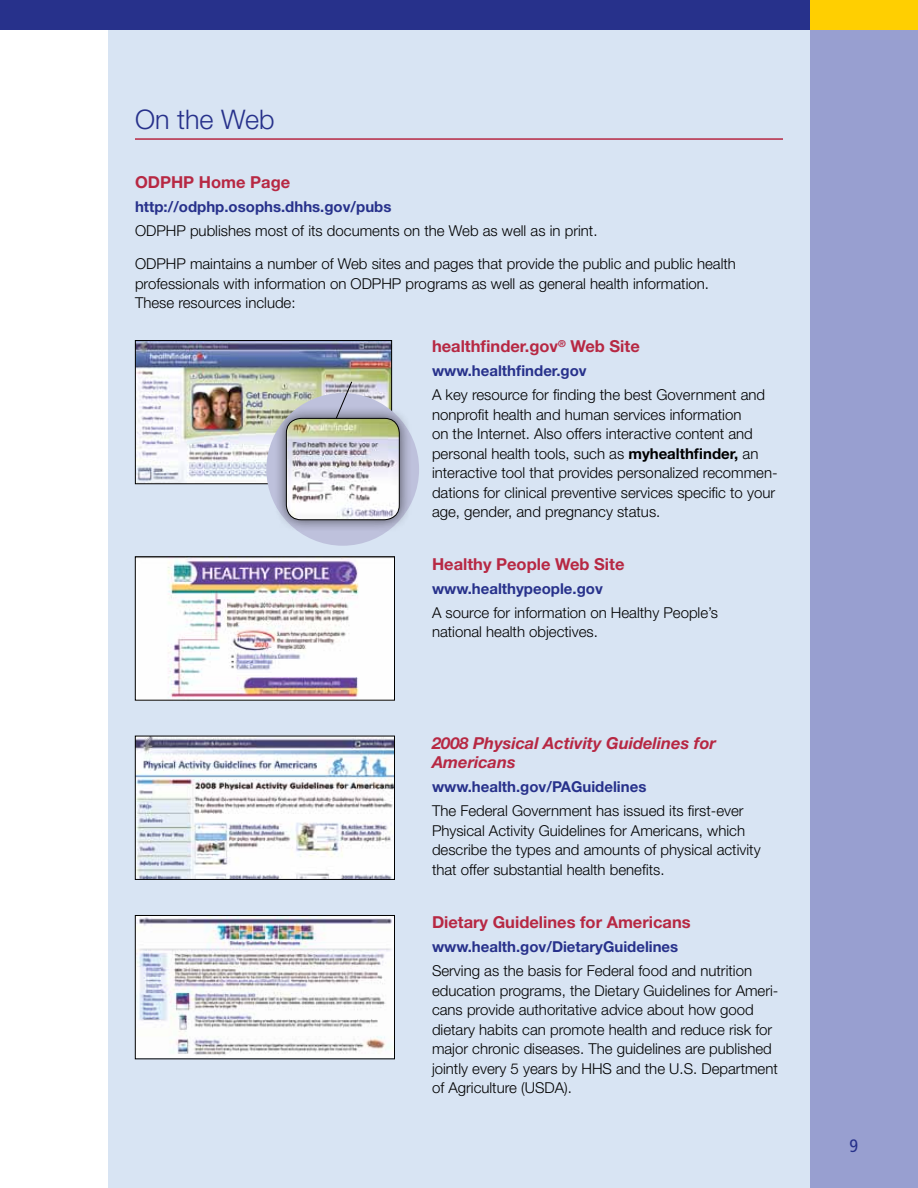
<style>
.page{position:relative;width:918px;height:1188px;background:#fff}
.page>*{position:absolute;margin:0;border:0;box-sizing:border-box;transform-origin:0 0}
.t1{font:300 27px "Helvetica Neue";color:#27318b}
.t2{font:condensed 18px "Frutiger";color:#27318b}
.t3{font:700 16.5px "Helvetica Neue";color:#b72843}
.t4{font:italic 700 16.5px/19.5px "Helvetica Neue";color:#b72843}
.t5{font:300 15px/19.5px "Helvetica Neue";color:#000}
.t6{font:700 15px "Helvetica Neue";color:#27318b}
.s1{font-weight:700}
</style>
<div class="page">
<svg style="left:0;top:0;width:1px;height:29px"></svg>
<div style="left:108px;top:29px;width:702px;height:1159px;background:#d8e4f3"></div>
<div style="left:810px;top:29px;width:108px;height:1159px;background:#989fd0"></div>
<hr style="left:135px;top:138px;width:648px;height:2px;background:#b72843">
<div style="left:1px;top:0;width:809px;height:29px;background:#27318b"></div>
<div style="left:810px;top:0;width:108px;height:29px;background:#ffcf01"></div>
<img style="left:137px;top:342px;width:253px;height:140px">
<div style="left:135px;top:340px;width:257px;height:144px;border:1px solid #000"></div>
<img style="left:137px;top:559px;width:256px;height:139px">
<div style="left:135px;top:557px;width:260px;height:143px;border:1px solid #000"></div>
<img style="left:137px;top:738px;width:256px;height:140px">
<div style="left:135px;top:736px;width:260px;height:144px;border:1px solid #000"></div>
<img style="left:137px;top:917px;width:256px;height:140px">
<div style="left:135px;top:915px;width:260px;height:144px;border:1px solid #000"></div>
<div style="left:266px;top:393px;width:153px;height:153px;background:#bec1dc;border-radius:50%"></div>
<svg style="left:333px;top:381px;width:19px;height:24px"></svg>
<div style="left:273px;top:405px;width:138px;height:127px;background:#000;opacity:.6"></div>
<img style="left:286px;top:418px;width:113px;height:102px">
<div style="left:286px;top:418px;width:114px;height:102px;border:1px solid #000;border-radius:15px"></div>
<h1 class="t1" style="left:135px;top:103px;width:141px">On the Web</h1>
<h2 class="t3" style="left:135px;top:172px;width:157px">ODPHP Home Page</h2>
<p class="t6" style="left:135px;top:198px;width:258px">http://odphp.osophs.dhhs.gov/pubs</p>
<p class="t5" style="left:135px;top:221px;width:464px">ODPHP publishes most of its documents on the Web as well as in print.</p>
<p class="t5" style="left:135px;top:254px;width:602px">ODPHP maintains a number of Web sites and pages that provide the public and public health professionals with information on ODPHP programs as well as general health information.<br>These resources include:</p>
<h2 class="t3" style="left:432px;top:336px;width:209px">healthfinder.gov<sup>®</sup> Web Site</h2>
<p class="t6" style="left:432px;top:362px;width:156px">www.healthfinder.gov</p>
<p class="t5" style="left:432px;top:385px;width:347px">A key resource for finding the best Government and nonprofit health and human services information<br>on the Internet. Also offers interactive content and personal health tools, such as <span class="s1">myhealthfinder,</span> an interactive tool that provides personalized recommen&shy;dations for clinical preventive services specific to your age, gender, and pregnancy status.</p>
<h2 class="t3" style="left:432px;top:554px;width:194px">Healthy People Web Site</h2>
<p class="t6" style="left:432px;top:579px;width:172px">www.healthypeople.gov</p>
<p class="t5" style="left:432px;top:603px;width:287px">A source for information on Healthy People’s national health objectives.</p>
<h2 class="t4" style="left:432px;top:733px;width:285px">2008 Physical Activity Guidelines for<br>Americans</h2>
<p class="t6" style="left:432px;top:778px;width:216px">www.health.gov/PAGuidelines</p>
<p class="t5" style="left:432px;top:801px;width:330px">The Federal Government has issued its first-ever Physical Activity Guidelines for Americans, which describe the types and amounts of physical activity that offer substantial health benefits.</p>
<h2 class="t3" style="left:432px;top:912px;width:260px">Dietary Guidelines for Americans</h2>
<p class="t6" style="left:432px;top:938px;width:248px">www.health.gov/DietaryGuidelines</p>
<p class="t5" style="left:432px;top:961px;width:348px">Serving as the basis for Federal food and nutrition education programs, the Dietary Guidelines for Ameri&shy;cans provide authoritative advice about how good dietary habits can promote health and reduce risk for major chronic diseases. The guidelines are published jointly every 5 years by HHS and the U.S. Department of Agriculture (USDA).</p>
<p class="t2" style="left:849px;top:1135px;width:10px">9</p>
</div>
